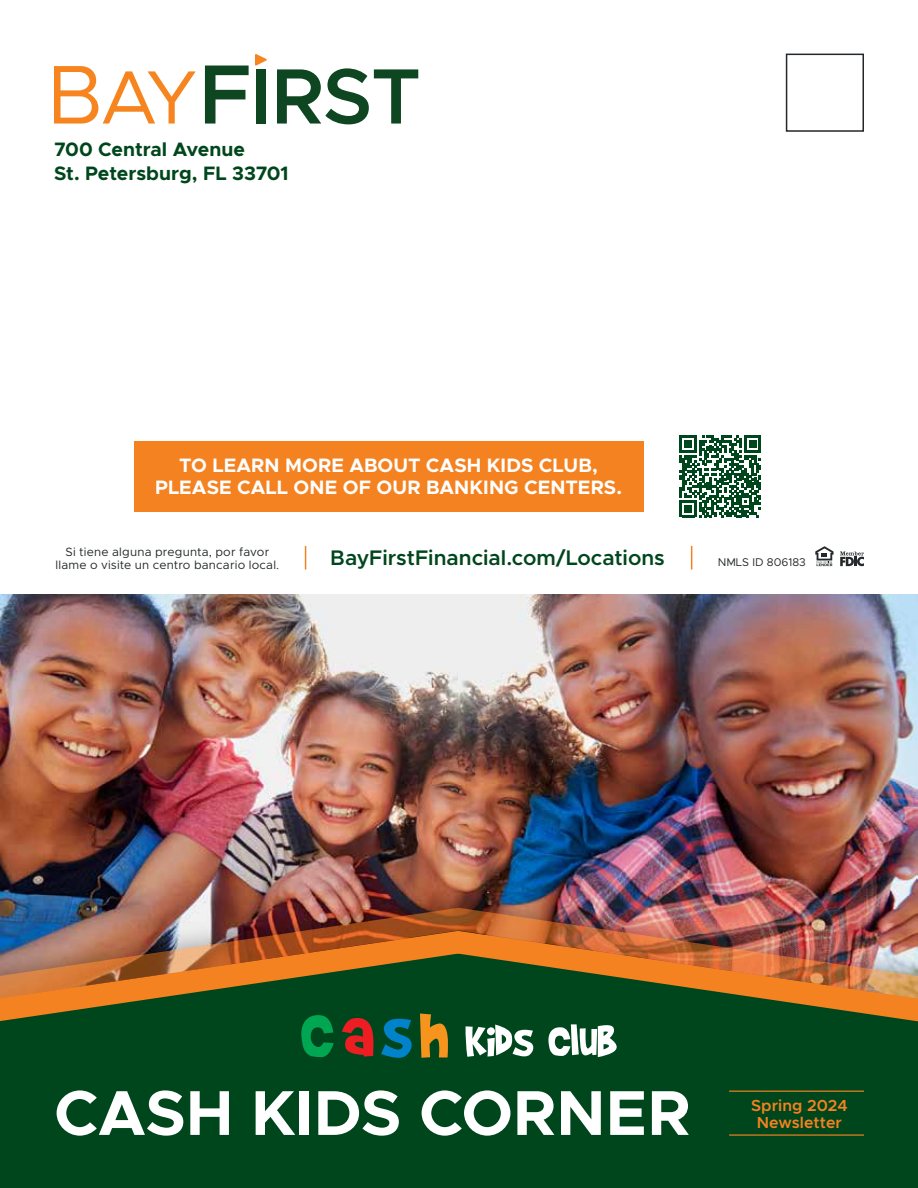
<style>
.page{position:relative;width:918px;height:1188px;background:#fff}
.page>*{position:absolute;margin:0;border:0;box-sizing:border-box;transform-origin:0 0}
.t1{font:700 63.6px "Metropolis";color:#fff}
.t2{font:600 21.15px "Metropolis";color:#00461c}
.t3{font:700 19.5px/22.5px "Metropolis";letter-spacing:.005em;color:#fff;text-align:center}
.t4{font:700 19.5px/23.4px "Metropolis";letter-spacing:-.005em;color:#00461c}
.t5{font:600 16.05px/17px "Metropolis";letter-spacing:.005em;color:#f58220;text-align:center}
.t6{font:12px "Metropolis";letter-spacing:.02em;color:#24282a}
.t7{font:11.25px "Metropolis";color:#24282a}
</style>
<div class="page">
<img style="left:0;top:594px;width:918px;height:293px">
<div style="left:786px;top:54px;width:78px;height:78px;border:2px solid #24282a"></div>
<svg style="left:305px;top:546px;width:1px;height:24px"></svg>
<svg style="left:691px;top:546px;width:1px;height:24px"></svg>
<svg style="left:54px;top:66px;width:142px;height:58px"></svg>
<svg style="left:205px;top:66px;width:44px;height:58px"></svg>
<div style="left:256px;top:69px;width:10px;height:55px;background:#0e4621"></div>
<svg style="left:277px;top:68px;width:141px;height:56px"></svg>
<svg style="left:255px;top:54px;width:12px;height:12px"></svg>
<div style="left:134px;top:441px;width:510px;height:71px;background:#f58220"></div>
<svg style="left:680px;top:436px;width:81px;height:81px"></svg>
<svg style="left:815px;top:546px;width:19px;height:20px"></svg>
<svg style="left:840px;top:552px;width:24px;height:14px"></svg>
<div style="left:0;top:887px;width:918px;height:301px;background:#000;opacity:.55"></div>
<img style="left:0;top:894px;width:918px;height:23px">
<img style="left:0;top:917px;width:918px;height:271px">
<hr style="left:729px;top:1091px;width:135px;height:1px;background:#f58220">
<hr style="left:729px;top:1134px;width:135px;height:2px;background:#f58220">
<svg style="left:301px;top:1015px;width:33px;height:42px"></svg>
<svg style="left:342px;top:1018px;width:32px;height:39px"></svg>
<svg style="left:381px;top:1019px;width:31px;height:39px"></svg>
<svg style="left:420px;top:1014px;width:28px;height:44px"></svg>
<svg style="left:465px;top:1025px;width:68px;height:32px"></svg>
<svg style="left:548px;top:1024px;width:69px;height:33px"></svg>
<p class="t4" style="left:54px;top:138px;width:236px">700 Central Avenue<br>St. Petersburg, FL 33701</p>
<p class="t3" style="left:155px;top:454px;width:469px">TO LEARN MORE ABOUT CASH KIDS CLUB,<br>PLEASE CALL ONE OF OUR BANKING CENTERS.</p>
<p class="t6" style="left:65px;top:544px;width:205px">Si tiene alguna pregunta, por favor</p>
<p class="t6" style="left:55px;top:558px;width:225px">llame o visite un centro bancario local.</p>
<p class="t2" style="left:330px;top:544px;width:336px">BayFirstFinancial.com/Locations</p>
<p class="t7" style="left:718px;top:555px;width:90px">NMLS ID 806183</p>
<p class="t1" style="left:54px;top:1073px;width:638px">CASH KIDS CORNER</p>
<p class="t5" style="left:751px;top:1097px;width:98px">Spring 2024<br>Newsletter</p>
</div>
